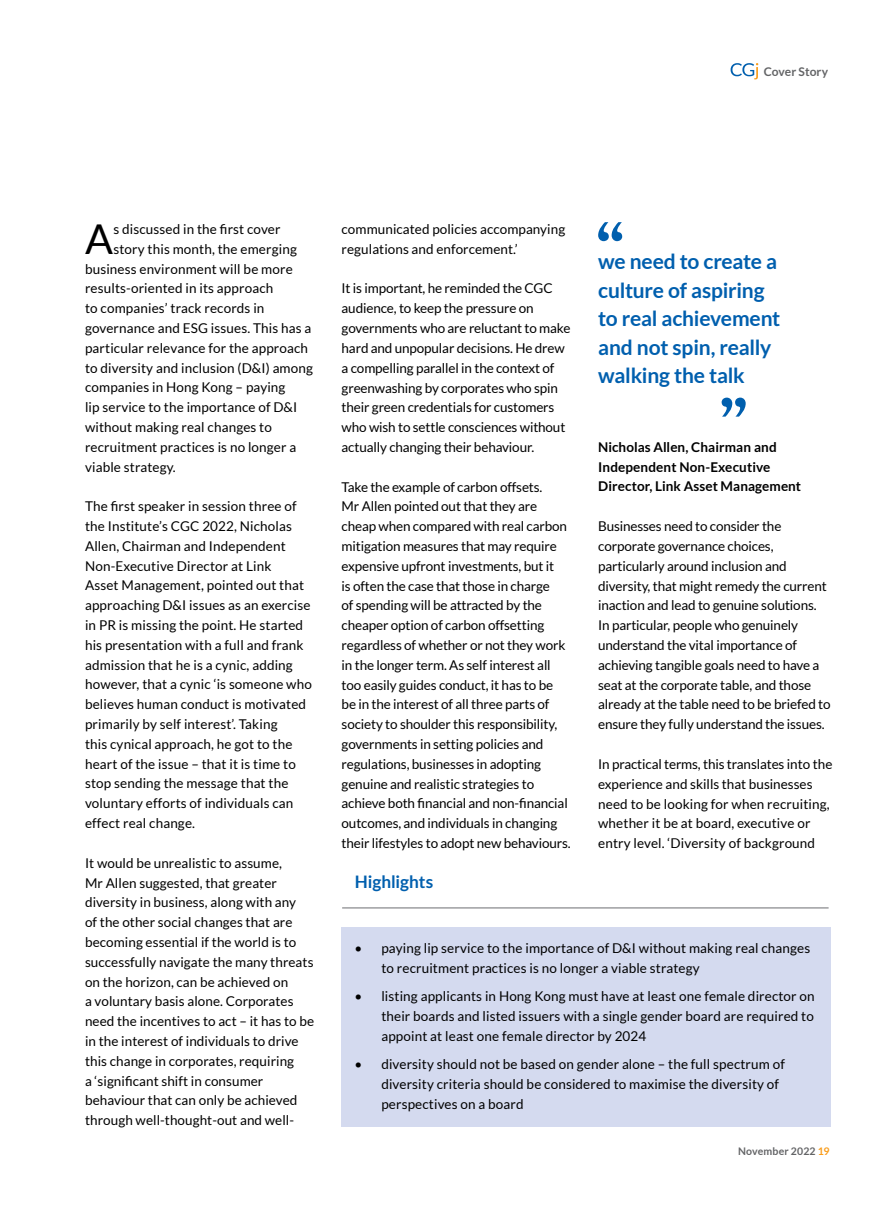
<style>
.page{position:relative;width:893px;height:1212px;background:#fff}
.page>*{position:absolute;margin:0;border:0;box-sizing:border-box;transform-origin:0 0}
.t1{font:41.1px "Lato";color:#000}
.t2{font:700 21px/28.5px "Lato";letter-spacing:-.01em;color:#005fae}
.t3{font:700 17.25px "Lato";color:#005fae}
.t4{font:13.5px/19.8px "Lato";letter-spacing:.005em;color:#000}
.t5{font:700 13.5px/19.8px "Lato";letter-spacing:.01em;color:#000}
.t6{font:700 12px "Lato";color:#636466}
.t7{font:700 10.5px "Lato";letter-spacing:.015em;color:#636466}
.s1{color:#f99d1c}
</style>
<div class="page">
<svg style="left:731px;top:63px;width:27px;height:16px"></svg>
<div style="left:342px;top:927px;width:489px;height:200px;background:#d4daef"></div>
<hr style="left:342px;top:907px;width:487px;height:1px;background:#6d6e71">
<svg style="left:598px;top:222px;width:24px;height:19px"></svg>
<svg style="left:722px;top:398px;width:24px;height:19px"></svg>
<p class="t6" style="left:764px;top:65px;width:66px">Cover Story</p>
<h1 class="t1" style="left:85px;top:216px;width:29px">A</h1>
<p class="t4" style="left:113px;top:219px;width:169px">s discussed in the first cover</p>
<p class="t4" style="left:113px;top:239px;width:185px">story this month, the emerging</p>
<p class="t4" style="left:85px;top:259px;width:209px">business environment will be more</p>
<p class="t4" style="left:85px;top:278px;width:190px">results-oriented in its approach</p>
<p class="t4" style="left:85px;top:298px;width:181px">to companies’ track records in</p>
<p class="t4" style="left:85px;top:318px;width:228px">governance and ESG issues. This has a</p>
<p class="t4" style="left:85px;top:338px;width:225px">particular relevance for the approach</p>
<p class="t4" style="left:85px;top:358px;width:229px">to diversity and inclusion (D&amp;I) among</p>
<p class="t4" style="left:85px;top:377px;width:202px">companies in Hong Kong – paying</p>
<p class="t4" style="left:85px;top:397px;width:214px">lip service to the importance of D&amp;I</p>
<p class="t4" style="left:85px;top:417px;width:188px">without making real changes to</p>
<p class="t4" style="left:85px;top:437px;width:213px">recruitment practices is no longer a</p>
<p class="t4" style="left:85px;top:457px;width:92px">viable strategy.</p>
<p class="t4" style="left:85px;top:496px;width:228px">The first speaker in session three of the Institute’s CGC 2022, Nicholas Allen, Chairman and Independent Non-Executive Director at Link<br>Asset Management, pointed out that approaching D&amp;I issues as an exercise in PR is missing the point. He started his presentation with a full and frank admission that he is a cynic, adding however, that a cynic ‘is someone who believes human conduct is motivated primarily by self interest’. Taking<br>this cynical approach, he got to the heart of the issue – that it is time to stop sending the message that the voluntary efforts of individuals can effect real change.</p>
<p class="t4" style="left:85px;top:853px;width:231px">It would be unrealistic to assume,<br>Mr Allen suggested, that greater diversity in business, along with any<br>of the other social changes that are becoming essential if the world is to successfully navigate the many threats on the horizon, can be achieved on<br>a voluntary basis alone. Corporates need the incentives to act – it has to be in the interest of individuals to drive this change in corporates, requiring<br>a ‘significant shift in consumer behaviour that can only be achieved through well-thought-out and well-</p>
<p class="t4" style="left:342px;top:219px;width:225px">communicated policies accompanying regulations and enforcement.’</p>
<p class="t4" style="left:342px;top:279px;width:230px">It is important, he reminded the CGC audience, to keep the pressure on governments who are reluctant to make hard and unpopular decisions. He drew a compelling parallel in the context of greenwashing by corporates who spin their green credentials for customers who wish to settle consciences without actually changing their behaviour.</p>
<p class="t4" style="left:342px;top:477px;width:231px">Take the example of carbon offsets.<br>Mr Allen pointed out that they are cheap when compared with real carbon mitigation measures that may require expensive upfront investments, but it<br>is often the case that those in charge<br>of spending will be attracted by the cheaper option of carbon offsetting regardless of whether or not they work in the longer term. As self interest all too easily guides conduct, it has to be be in the interest of all three parts of society to shoulder this responsibility, governments in setting policies and regulations, businesses in adopting genuine and realistic strategies to achieve both financial and non-financial outcomes, and individuals in changing their lifestyles to adopt new behaviours.</p>
<p class="t3" style="left:355px;top:872px;width:80px">Highlights</p>
<h2 class="t2" style="left:598px;top:247px;width:184px">we need to create a culture of aspiring to real achievement and not spin, really walking the talk</h2>
<p class="t5" style="left:598px;top:437px;width:204px">Nicholas Allen, Chairman and<br>Independent Non-Executive<br>Director, Link Asset Management</p>
<p class="t4" style="left:598px;top:516px;width:234px">Businesses need to consider the corporate governance choices, particularly around inclusion and diversity, that might remedy the current inaction and lead to genuine solutions.<br>In particular, people who genuinely understand the vital importance of achieving tangible goals need to have a seat at the corporate table, and those already at the table need to be briefed to ensure they fully understand the issues.</p>
<p class="t4" style="left:598px;top:754px;width:236px">In practical terms, this translates into the experience and skills that businesses need to be looking for when recruiting, whether it be at board, executive or entry level. ‘Diversity of background</p>
<p class="t4" style="left:381px;top:938px;width:430px;text-indent:-27px">• paying lip service to the importance of D&amp;I without making real changes to recruitment practices is no longer a viable strategy</p>
<p class="t4" style="left:381px;top:986px;width:435px;text-align:justify;text-indent:-27px">• listing applicants in Hong Kong must have at least one female director on their boards and listed issuers with a single gender board are required to appoint at least one female director by 2024</p>
<p class="t4" style="left:381px;top:1054px;width:405px;text-indent:-27px">• diversity should not be based on gender alone – the full spectrum of diversity criteria should be considered to maximise the diversity of perspectives on a board</p>
<p class="t7" style="left:738px;top:1145px;width:93px">November 2022 <span class="s1">19</span></p>
</div>
